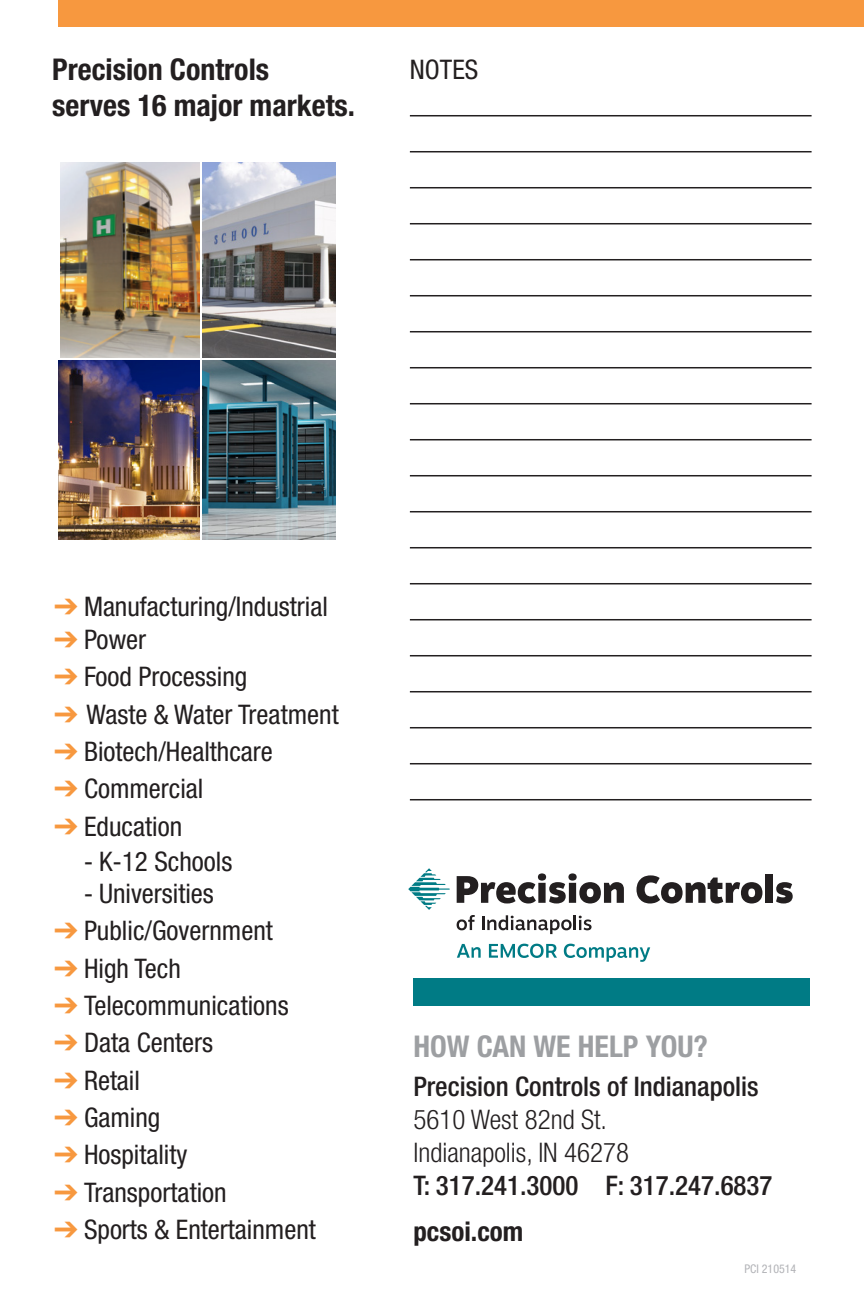
<style>
.page{position:relative;width:864px;height:1296px;background:#fff}
.page>*{position:absolute;margin:0;border:0;box-sizing:border-box;transform-origin:0 0}
.t1{font:700 condensed 30px "Helvetica Neue";color:#231f20}
.t2{font:700 condensed 30px "Helvetica Neue";color:#9d9fa2}
.t3{font:condensed 27px "Helvetica Neue";color:#231f20}
.t4{font:500 condensed 27px "Helvetica Neue";color:#231f20}
.t5{font:300 condensed 27px "Helvetica Neue";color:#231f20}
.t6{font:700 condensed 27px "Helvetica Neue";color:#231f20}
.t7{font:condensed 12px "Helvetica Neue";color:#b2b3b7}
.s1{color:#f7983f}
</style>
<div class="page">
<div style="left:58px;top:0;width:806px;height:27px;background:#f7983f"></div>
<hr style="left:410px;top:115px;width:402px;height:1px;background:#231f20">
<hr style="left:410px;top:151px;width:402px;height:1px;background:#231f20">
<hr style="left:410px;top:187px;width:402px;height:1px;background:#231f20">
<hr style="left:410px;top:223px;width:402px;height:1px;background:#231f20">
<hr style="left:410px;top:259px;width:402px;height:1px;background:#231f20">
<hr style="left:410px;top:295px;width:402px;height:1px;background:#231f20">
<hr style="left:410px;top:331px;width:402px;height:1px;background:#231f20">
<hr style="left:410px;top:367px;width:402px;height:1px;background:#231f20">
<hr style="left:410px;top:403px;width:402px;height:1px;background:#231f20">
<hr style="left:410px;top:439px;width:402px;height:1px;background:#231f20">
<hr style="left:410px;top:475px;width:402px;height:1px;background:#231f20">
<hr style="left:410px;top:511px;width:402px;height:1px;background:#231f20">
<hr style="left:410px;top:547px;width:402px;height:1px;background:#231f20">
<hr style="left:410px;top:583px;width:402px;height:1px;background:#231f20">
<hr style="left:410px;top:619px;width:402px;height:1px;background:#231f20">
<hr style="left:410px;top:655px;width:402px;height:1px;background:#231f20">
<hr style="left:410px;top:691px;width:402px;height:1px;background:#231f20">
<hr style="left:410px;top:727px;width:402px;height:1px;background:#231f20">
<hr style="left:410px;top:763px;width:402px;height:1px;background:#231f20">
<hr style="left:410px;top:799px;width:402px;height:1px;background:#231f20">
<img style="left:58px;top:360px;width:142px;height:179px">
<img style="left:203px;top:162px;width:132px;height:195px">
<img style="left:60px;top:162px;width:140px;height:195px">
<img style="left:203px;top:360px;width:132px;height:179px">
<div style="left:414px;top:978px;width:396px;height:28px;background:#007b85"></div>
<svg style="left:457px;top:873px;width:167px;height:31px"></svg>
<svg style="left:637px;top:875px;width:125px;height:29px"></svg>
<div style="left:766px;top:874px;width:7px;height:29px;background:#231f20"></div>
<svg style="left:776px;top:882px;width:17px;height:22px"></svg>
<svg style="left:457px;top:915px;width:18px;height:15px"></svg>
<svg style="left:482px;top:915px;width:110px;height:19px"></svg>
<svg style="left:408px;top:868px;width:42px;height:42px"></svg>
<svg style="left:457px;top:944px;width:24px;height:14px"></svg>
<svg style="left:489px;top:944px;width:68px;height:14px"></svg>
<svg style="left:564px;top:944px;width:86px;height:18px"></svg>
<p class="t1" style="left:52px;top:51px;width:218px">Precision Controls</p>
<p class="t3" style="left:410px;top:54px;width:70px">NOTES</p>
<p class="t1" style="left:52px;top:87px;width:304px">serves 16 major markets.</p>
<p class="t3" style="left:54px;top:591px;width:275px"><span class="s1">➔</span> Manufacturing/Industrial</p>
<p class="t3" style="left:54px;top:624px;width:94px"><span class="s1">➔</span> Power</p>
<p class="t3" style="left:54px;top:661px;width:195px"><span class="s1">➔</span> Food Processing</p>
<p class="t3" style="left:54px;top:699px;width:286px"><span class="s1">➔</span> Waste &amp; Water Treatment</p>
<p class="t3" style="left:54px;top:736px;width:220px"><span class="s1">➔</span> Biotech/Healthcare</p>
<p class="t3" style="left:54px;top:773px;width:151px"><span class="s1">➔</span> Commercial</p>
<p class="t3" style="left:54px;top:811px;width:130px"><span class="s1">➔</span> Education</p>
<p class="t3" style="left:84px;top:846px;width:150px">- K-12 Schools</p>
<p class="t3" style="left:84px;top:878px;width:131px">- Universities</p>
<p class="t3" style="left:54px;top:915px;width:220px"><span class="s1">➔</span> Public/Government</p>
<p class="t3" style="left:54px;top:953px;width:128px"><span class="s1">➔</span> High Tech</p>
<p class="t3" style="left:54px;top:990px;width:236px"><span class="s1">➔</span> Telecommunications</p>
<p class="t3" style="left:54px;top:1027px;width:161px"><span class="s1">➔</span> Data Centers</p>
<p class="t3" style="left:54px;top:1064px;width:87px"><span class="s1">➔</span> Retail</p>
<p class="t3" style="left:54px;top:1102px;width:108px"><span class="s1">➔</span> Gaming</p>
<p class="t3" style="left:54px;top:1139px;width:135px"><span class="s1">➔</span> Hospitality</p>
<p class="t3" style="left:54px;top:1176px;width:174px"><span class="s1">➔</span> Transportation</p>
<p class="t3" style="left:54px;top:1214px;width:263px"><span class="s1">➔</span> Sports &amp; Entertainment</p>
<p class="t2" style="left:413px;top:1028px;width:296px">HOW CAN WE HELP YOU?</p>
<p class="t4" style="left:413px;top:1070px;width:347px">Precision Controls of Indianapolis</p>
<p class="t5" style="left:413px;top:1104px;width:195px">5610 West 82nd St.</p>
<p class="t5" style="left:413px;top:1137px;width:217px">Indianapolis, IN 46278</p>
<p class="t4" style="left:413px;top:1169px;width:361px">T: 317.241.3000 F: 317.247.6837</p>
<p class="t6" style="left:413px;top:1215px;width:111px">pcsoi.com</p>
<p class="t7" style="left:745px;top:1261px;width:53px">PCI 210514</p>
</div>
